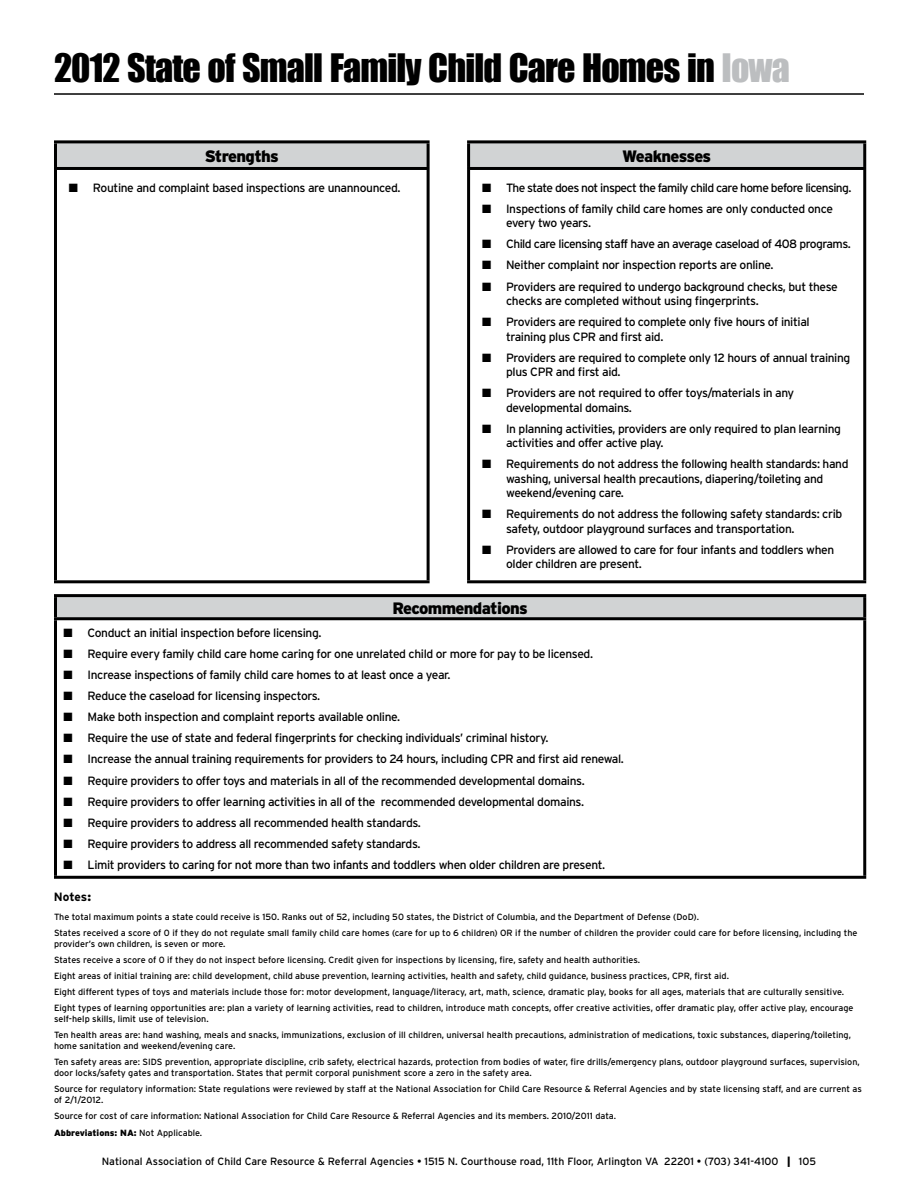
<style>
.page{position:relative;width:918px;height:1188px;background:#fff}
.page>*{position:absolute;margin:0;border:0;box-sizing:border-box;transform-origin:0 0}
.t1{font:36px "Impact";letter-spacing:-.025em;color:#000}
.t2{font:900 16.5px "Interstate";letter-spacing:-.04em;color:#000}
.t3{font:12px/14.4px "Interstate";letter-spacing:-.03em;color:#000}
.t4{font:12px "Interstate";letter-spacing:-.055em;color:#000}
.t5{font:700 12px "Interstate";letter-spacing:-.005em;color:#000}
.t6{font:10.5px "Interstate";color:#000}
.t7{font:9px/16.2px "Interstate";color:#000}
.s1{color:#bcbec0}
.s2{font-weight:900}
</style>
<div class="page">
<svg style="left:57px;top:143px;width:806px;height:24px;background:#cfd1d2"></svg>
<hr style="left:54px;top:170px;width:3px;height:410px;background:#000">
<hr style="left:863px;top:170px;width:3px;height:410px;background:#000">
<hr style="left:54px;top:580px;width:376px;height:3px;background:#000">
<hr style="left:467px;top:580px;width:399px;height:3px;background:#000">
<hr style="left:54px;top:140px;width:376px;height:3px;background:#000">
<hr style="left:54px;top:143px;width:3px;height:24px;background:#000">
<hr style="left:467px;top:140px;width:399px;height:3px;background:#000">
<hr style="left:863px;top:143px;width:3px;height:24px;background:#000">
<hr style="left:54px;top:167px;width:376px;height:3px;background:#000">
<hr style="left:467px;top:167px;width:399px;height:3px;background:#000">
<hr style="left:427px;top:143px;width:3px;height:24px;background:#000">
<hr style="left:467px;top:143px;width:3px;height:24px;background:#000">
<hr style="left:427px;top:170px;width:3px;height:410px;background:#000">
<hr style="left:467px;top:170px;width:3px;height:410px;background:#000">
<div style="left:56px;top:596px;width:809px;height:23px;background:#d1d3d4"></div>
<hr style="left:54px;top:620px;width:3px;height:256px;background:#000">
<hr style="left:863px;top:620px;width:3px;height:256px;background:#000">
<hr style="left:54px;top:876px;width:812px;height:3px;background:#000">
<hr style="left:54px;top:594px;width:812px;height:3px;background:#000">
<hr style="left:54px;top:597px;width:3px;height:20px;background:#000">
<hr style="left:863px;top:597px;width:3px;height:20px;background:#000">
<hr style="left:54px;top:617px;width:812px;height:3px;background:#000">
<hr style="left:54px;top:93px;width:810px;height:2px;background:#000">
<h1 class="t1" style="left:54px;top:40px;width:737px">2012 State of Small Family Child Care Homes in <span class="s1">Iowa</span></h1>
<h2 class="t2" style="left:205px;top:147px;width:76px">Strengths</h2>
<h2 class="t2" style="left:622px;top:147px;width:90px">Weaknesses</h2>
<h3 class="t3" style="left:69px;top:180px;width:333px">■ Routine and complaint based inspections are unannounced.</h3>
<h3 class="t4" style="left:482px;top:181px;width:371px">■ The state does not inspect the family child care home before licensing.</h3>
<h3 class="t3" style="left:506px;top:201px;width:328px;text-indent:-24px">■ Inspections of family child care homes are only conducted once every two years.</h3>
<h3 class="t3" style="left:482px;top:237px;width:370px">■ Child care licensing staff have an average caseload of 408 programs.</h3>
<h3 class="t3" style="left:482px;top:258px;width:293px">■ Neither complaint nor inspection reports are online.</h3>
<h3 class="t3" style="left:506px;top:279px;width:333px;text-indent:-24px">■ Providers are required to undergo background checks, but these checks are completed without using fingerprints.</h3>
<h3 class="t3" style="left:506px;top:315px;width:305px;text-indent:-24px">■ Providers are required to complete only five hours of initial training plus CPR and first aid.</h3>
<h3 class="t3" style="left:506px;top:350px;width:346px;text-indent:-24px">■ Providers are required to complete only 12 hours of annual training plus CPR and first aid.</h3>
<h3 class="t3" style="left:506px;top:386px;width:290px;text-indent:-24px">■ Providers are not required to offer toys/materials in any developmental domains.</h3>
<h3 class="t3" style="left:506px;top:421px;width:336px;text-indent:-24px">■ In planning activities, providers are only required to plan learning activities and offer active play.</h3>
<h3 class="t3" style="left:506px;top:457px;width:344px;text-indent:-24px">■ Requirements do not address the following health standards: hand washing, universal health precautions, diapering/toileting and weekend/evening care.</h3>
<h3 class="t3" style="left:506px;top:507px;width:338px;text-indent:-24px">■ Requirements do not address the following safety standards: crib safety, outdoor playground surfaces and transportation.</h3>
<h3 class="t3" style="left:506px;top:542px;width:330px;text-indent:-24px">■ Providers are allowed to care for four infants and toddlers when older children are present.</h3>
<h2 class="t2" style="left:392px;top:599px;width:137px">Recommendations</h2>
<h3 class="t3" style="left:64px;top:625px;width:259px">■ Conduct an initial inspection before licensing.</h3>
<h3 class="t3" style="left:64px;top:646px;width:531px">■ Require every family child care home caring for one unrelated child or more for pay to be licensed.</h3>
<h3 class="t3" style="left:64px;top:667px;width:388px">■ Increase inspections of family child care homes to at least once a year.</h3>
<h3 class="t3" style="left:64px;top:688px;width:258px">■ Reduce the caseload for licensing inspectors.</h3>
<h3 class="t3" style="left:64px;top:710px;width:338px">■ Make both inspection and complaint reports available online.</h3>
<h3 class="t3" style="left:64px;top:731px;width:486px">■ Require the use of state and federal fingerprints for checking individuals’ criminal history.</h3>
<h3 class="t3" style="left:64px;top:752px;width:562px">■ Increase the annual training requirements for providers to 24 hours, including CPR and first aid renewal.</h3>
<h3 class="t3" style="left:64px;top:773px;width:523px">■ Require providers to offer toys and materials in all of the recommended developmental domains.</h3>
<h3 class="t3" style="left:64px;top:794px;width:522px">■ Require providers to offer learning activities in all of the recommended developmental domains.</h3>
<h3 class="t3" style="left:64px;top:815px;width:359px">■ Require providers to address all recommended health standards.</h3>
<h3 class="t3" style="left:64px;top:836px;width:358px">■ Require providers to address all recommended safety standards.</h3>
<h3 class="t3" style="left:64px;top:858px;width:543px">■ Limit providers to caring for not more than two infants and toddlers when older children are present.</h3>
<h3 class="t5" style="left:54px;top:890px;width:39px">Notes<span class="s2">:</span></h3>
<p class="t7" style="left:54px;top:908px;width:805px">The total maximum points a state could receive is 150. Ranks out of 52, including 50 states, the District of Columbia, and the Department of Defense (DoD).<br>States received a score of 0 if they do not regulate small family child care homes (care for up to 6 children) OR if the number of children the provider could care for before licensing, including the</p>
<p class="t7" style="left:54px;top:935px;width:801px">provider’s own children, is seven or more.<br>States receive a score of 0 if they do not inspect before licensing. Credit given for inspections by licensing, fire, safety and health authorities.<br>Eight areas of initial training are: child development, child abuse prevention, learning activities, health and safety, child guidance, business practices, CPR, first aid.<br>Eight different types of toys and materials include those for: motor development, language/literacy, art, math, science, dramatic play, books for all ages, materials that are culturally sensitive.<br>Eight types of learning opportunities are: plan a variety of learning activities, read to children, introduce math concepts, offer creative activities, offer dramatic play, offer active play, encourage</p>
<p class="t7" style="left:54px;top:1011px;width:799px">self-help skills, limit use of television.<br>Ten health areas are: hand washing, meals and snacks, immunizations, exclusion of ill children, universal health precautions, administration of medications, toxic substances, diapering/toileting,</p>
<p class="t7" style="left:54px;top:1038px;width:807px">home sanitation and weekend/evening care.<br>Ten safety areas are: SIDS prevention, appropriate discipline, crib safety, electrical hazards, protection from bodies of water, fire drills/emergency plans, outdoor playground surfaces, supervision,</p>
<p class="t7" style="left:54px;top:1065px;width:810px">door locks/safety gates and transportation. States that permit corporal punishment score a zero in the safety area.<br>Source for regulatory information: State regulations were reviewed by staff at the National Association for Child Care Resource &amp; Referral Agencies and by state licensing staff, and are current as</p>
<p class="t7" style="left:54px;top:1092px;width:564px">of 2/1/2012.<br>Source for cost of care information: National Association for Child Care Resource &amp; Referral Agencies and its members. 2010/2011 data.<br><span class="s2">Abbreviations: NA:</span> Not Applicable.</p>
<p class="t6" style="left:102px;top:1156px;width:716px">National Association of Child Care Resource &amp; Referral Agencies • 1515 N. Courthouse road, 11th Floor, Arlington VA 22201 • (703) 341-4100 <span class="s2">|</span> 105</p>
</div>
